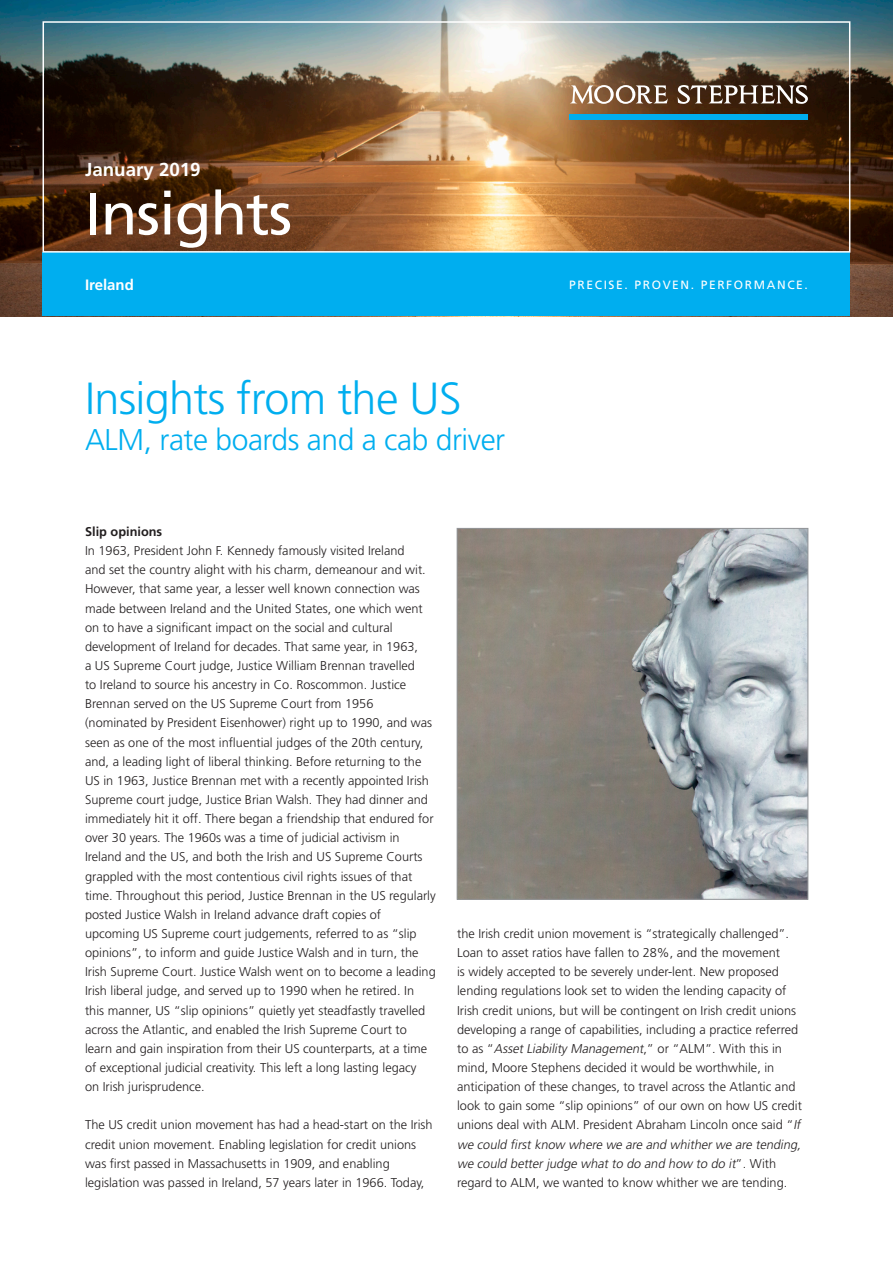
<style>
.page{position:relative;width:893px;height:1263px;background:#fff}
.page>*{position:absolute;margin:0;border:0;box-sizing:border-box;transform-origin:0 0}
.Factsheet_Title{font:60px "Frutiger LT Std";letter-spacing:-.015em;color:#fff}
.Factsheet_heading{font:300 45px "Frutiger LT Std";letter-spacing:-.015em;color:#00aeef}
.Factsheet_subheading{font:300 30px "Frutiger LT Std";letter-spacing:-.015em;color:#00aeef}
.Insert_Date{font:700 18.75px "Frutiger LT Std";color:#fff}
.Descriptor{font:700 15px "Frutiger LT Std";color:#fff}
.Body_copy{font:300 12.75px/19.2px "Frutiger LT Std";color:#231f20}
.Body_copy-2{font:700 12.75px "Frutiger LT Std";color:#231f20}
.Strapline{font:12px "Frutiger LT Std";letter-spacing:.135em;color:#fff}
.s1{font-style:italic}
</style>
<div class="page">
<img style="left:0;top:0;width:893px;height:316px">
<div style="left:43px;top:253px;width:807px;height:63px;background:#00aeef"></div>
<div style="left:43px;top:21px;width:807px;height:232px;border:2px solid #fff"></div>
<img style="left:459px;top:530px;width:347px;height:368px">
<div style="left:457px;top:528px;width:351px;height:372px;border:1px solid #939598"></div>
<svg style="left:570px;top:85px;width:98px;height:19px"></svg>
<svg style="left:678px;top:85px;width:130px;height:19px"></svg>
<div style="left:570px;top:114px;width:238px;height:5px;background:#00aeef"></div>
<p class="Insert_Date" style="left:85px;top:158px;width:117px">January 2019</p>
<p class="Factsheet_Title" style="left:85px;top:178px;width:209px">Insights</p>
<p class="Descriptor" style="left:85px;top:276px;width:50px">Ireland</p>
<p class="Strapline" style="left:569px;top:278px;width:240px">PRECISE. PROVEN. PERFORMANCE.</p>
<p class="Factsheet_heading" style="left:85px;top:373px;width:378px">Insights from the US</p>
<p class="Factsheet_subheading" style="left:85px;top:423px;width:422px">ALM, rate boards and a cab driver</p>
<p class="Body_copy-2" style="left:85px;top:524px;width:79px">Slip opinions</p>
<p class="Body_copy" style="left:85px;top:541px;width:352px">In 1963, President John F. Kennedy famously visited Ireland<br>and set the country alight with his charm, demeanour and wit.<br>However, that same year, a lesser well known connection was made between Ireland and the United States, one which went on to have a significant impact on the social and cultural development of Ireland for decades. That same year, in 1963,<br>a US Supreme Court judge, Justice William Brennan travelled<br>to Ireland to source his ancestry in Co. Roscommon. Justice Brennan served on the US Supreme Court from 1956 (nominated by President Eisenhower) right up to 1990, and was seen as one of the most influential judges of the 20th century, and, a leading light of liberal thinking. Before returning to the US in 1963, Justice Brennan met with a recently appointed Irish Supreme court judge, Justice Brian Walsh. They had dinner and immediately hit it off. There began a friendship that endured for over 30 years. The 1960s was a time of judicial activism in Ireland and the US, and both the Irish and US Supreme Courts grappled with the most contentious civil rights issues of that time. Throughout this period, Justice Brennan in the US regularly posted Justice Walsh in Ireland advance draft copies of upcoming US Supreme court judgements, referred to as “slip opinions”, to inform and guide Justice Walsh and in turn, the Irish Supreme Court. Justice Walsh went on to become a leading Irish liberal judge, and served up to 1990 when he retired. In this manner, US “slip opinions” quietly yet steadfastly travelled across the Atlantic, and enabled the Irish Supreme Court to learn and gain inspiration from their US counterparts, at a time of exceptional judicial creativity. This left a long lasting legacy<br>on Irish jurisprudence.</p>
<p class="Body_copy" style="left:85px;top:1115px;width:349px">The US credit union movement has had a head-start on the Irish credit union movement. Enabling legislation for credit unions was first passed in Massachusetts in 1909, and enabling legislation was passed in Ireland, 57 years later in 1966. Today,</p>
<p class="Body_copy" style="left:457px;top:924px;width:348px">the Irish credit union movement is “strategically challenged”.<br>Loan to asset ratios have fallen to 28%, and the movement<br>is widely accepted to be severely under-lent. New proposed lending regulations look set to widen the lending capacity of Irish credit unions, but will be contingent on Irish credit unions developing a range of capabilities, including a practice referred to a s “ <span class="s1">Asset Liability Management</span>, ” o r “ A L M ” . W i t h t h i s i n mind, Moore Stephens decided it would be worthwhile, in anticipation of these changes, to travel across the Atlantic and look to gain some “slip opinions” of our own on how US credit unions deal with ALM. President Abraham Lincoln once said “<span class="s1">If we could first know where we are and whither we are tending, we could better j udge what to do and how to do it</span>” . W i t h regard to ALM, we wanted to know whither we are tending.</p>
</div>
